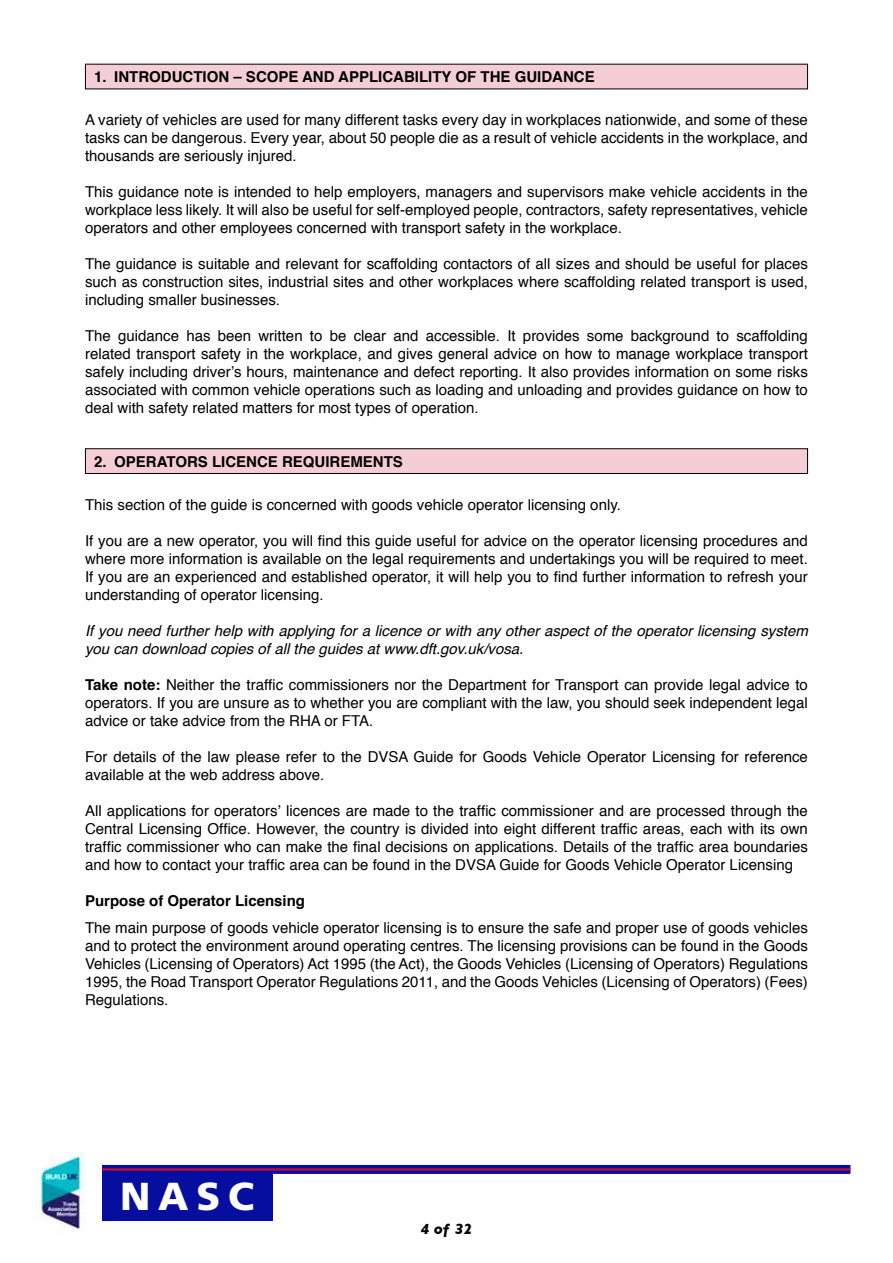
<style>
.page{position:relative;width:893px;height:1263px;background:#fff}
.page>*{position:absolute;margin:0;border:0;box-sizing:border-box;transform-origin:0 0}
.t1{font:900 39px "Frutiger";color:#fff}
.t2{font:15px/18px "Helvetica";color:#000;text-align:justify}
.t3{font:italic 15px/18px "Helvetica";color:#000}
.t4{font:700 15px "Helvetica";color:#000}
.t5{font:italic 700 15px "Gill Sans";color:#000}
.s1{font-weight:700}
</style>
<div class="page">
<div style="left:102px;top:1169px;width:170px;height:51px;background:#060e9f"></div>
<svg style="left:102px;top:1165px;width:748px;height:9px;background:#170f96"></svg>
<hr style="left:102px;top:1168px;width:748px;height:2px;background:#cf0a2c">
<img style="left:35px;top:1152px;width:50px;height:77px">
<div style="left:85px;top:64px;width:722px;height:25px;background:#f5ced5"></div>
<div style="left:85px;top:449px;width:722px;height:24px;background:#f5ced5"></div>
<div style="left:85px;top:448px;width:723px;height:26px;border:1px solid #000"></div>
<p class="t4" style="left:94px;top:65px;width:99px">1. INTRODUCTION</p>
<p class="t4" style="left:233px;top:65px;width:341px">– SCOPE AND APPLICABILITY OF THE GUIDANCE</p>
<p class="t2" style="left:85px;top:111px;width:724px">A variety of vehicles are used for many different tasks every day in workplaces nationwide, and some of these tasks can be dangerous. Every year, about 50 people die as a result of vehicle accidents in the workplace, and thousands are seriously injured.</p>
<p class="t2" style="left:85px;top:183px;width:724px">This guidance note is intended to help employers, managers and supervisors make vehicle accidents in the workplace less likely. It will also be useful for self-employed people, contractors, safety representatives, vehicle operators and other employees concerned with transport safety in the workplace.</p>
<p class="t2" style="left:85px;top:255px;width:724px">The guidance is suitable and relevant for scaffolding contactors of all sizes and should be useful for places such as construction sites, industrial sites and other workplaces where scaffolding related transport is used, including smaller businesses.</p>
<p class="t2" style="left:85px;top:327px;width:724px">The guidance has been written to be clear and accessible. It provides some background to scaffolding related transport safety in the workplace, and gives general advice on how to manage workplace transport safely including driver’s hours, maintenance and defect reporting. It also provides information on some risks associated with common vehicle operations such as loading and unloading and provides guidance on how to deal with safety related matters for most types of operation.</p>
<p class="t4" style="left:94px;top:449px;width:128px">2. OPERATORS LICENCE</p>
<p class="t4" style="left:282px;top:449px;width:92px">REQUIREMENTS</p>
<p class="t2" style="left:85px;top:496px;width:537px">This section of the guide is concerned with goods vehicle operator licensing only.</p>
<p class="t2" style="left:85px;top:532px;width:724px">If you are a new operator, you will find this guide useful for advice on the operator licensing procedures and where more information is available on the legal requirements and undertakings you will be required to meet.<br>If you are an experienced and established operator, it will help you to find further information to refresh your understanding of operator licensing.</p>
<p class="t3" style="left:85px;top:622px;width:724px">If you need further help with applying for a licence or with any other aspect of the operator licensing system you can download copies of all the guides at www.dft.gov.uk/vosa.</p>
<p class="t2" style="left:85px;top:676px;width:724px"><span class="s1">TAKE NOTE:</span> Neither the traffic commissioners nor the Department for Transport can provide legal advice to operators. If you are unsure as to whether you are compliant with the law, you should seek independent legal advice or take advice from the RHA or FTA.</p>
<p class="t2" style="left:85px;top:748px;width:724px">For details of the law please refer to the DVSA Guide for Goods Vehicle Operator Licensing for reference available at the web address above.</p>
<p class="t2" style="left:85px;top:802px;width:724px">All applications for operators’ licences are made to the traffic commissioner and are processed through the Central Licensing Office. However, the country is divided into eight different traffic areas, each with its own traffic commissioner who can make the final decisions on applications. Details of the traffic area boundaries and how to contact your traffic area can be found in the DVSA Guide for Goods Vehicle Operator Licensing</p>
<p class="t4" style="left:85px;top:888px;width:222px">PURPOSE OF OPERATOR LICENSING</p>
<p class="t2" style="left:85px;top:919px;width:724px">The main purpose of goods vehicle operator licensing is to ensure the safe and proper use of goods vehicles and to protect the environment around operating centres. The licensing provisions can be found in the Goods Vehicles (Licensing of Operators) Act 1995 (the Act), the Goods Vehicles (Licensing of Operators) Regulations 1995, the Road Transport Operator Regulations 2011, and the Goods Vehicles (Licensing of Operators) (Fees)<br>Regulations.</p>
<h1 class="t1" style="left:120px;top:1173px;width:135px">NASC</h1>
<p class="t5" style="left:421px;top:1220px;width:53px">4 of 32</p>
</div>
